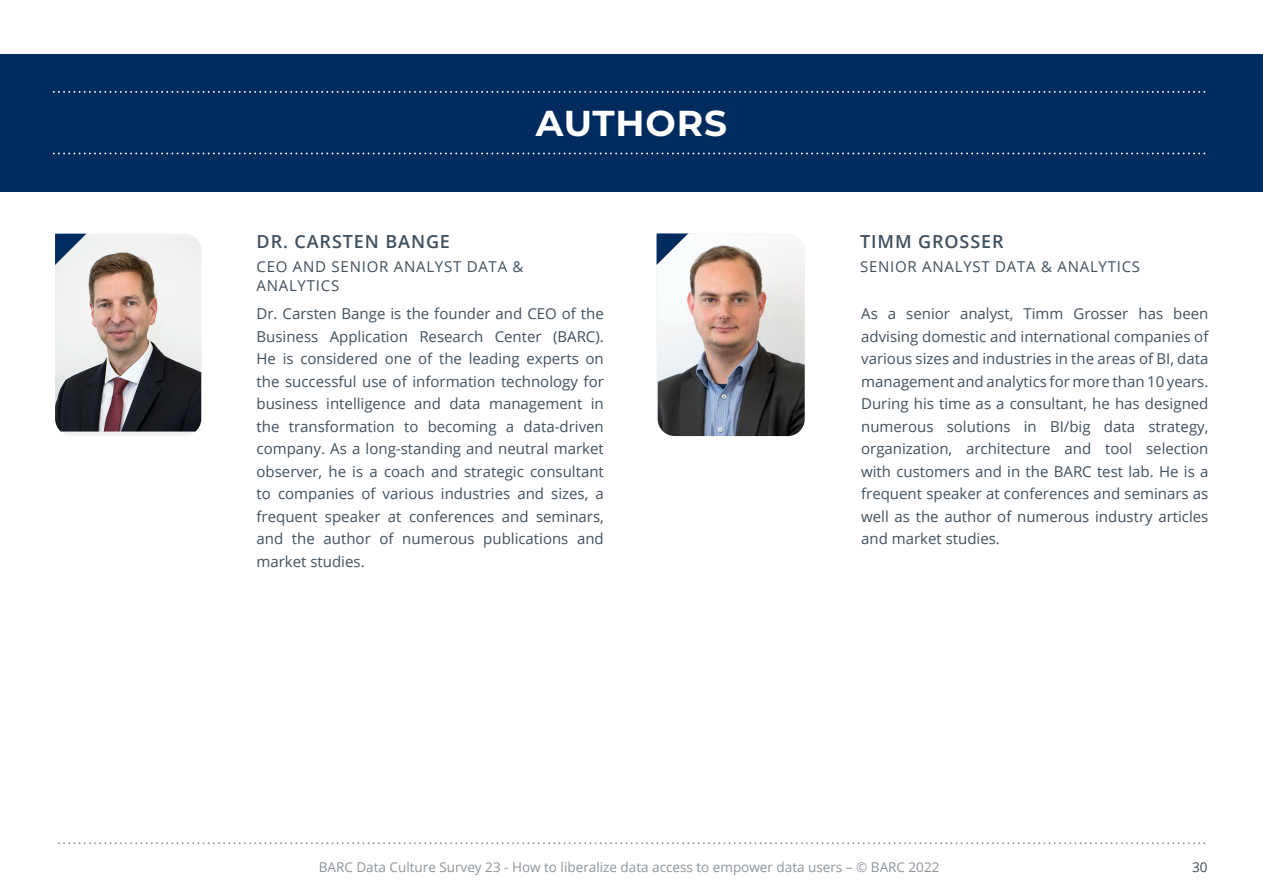
<style>
.page{position:relative;width:1263px;height:893px;background:#fff}
.page>*{position:absolute;margin:0;border:0;box-sizing:border-box;transform-origin:0 0}
.t1{font:700 36px "Montserrat";letter-spacing:.025em;color:#fff}
.t2{font:600 18px "Open Sans";letter-spacing:.05em;color:#41505e}
.t3{font:600 18px "Open Sans";letter-spacing:.05em;color:#41505d}
.t4{font:15px/22.5px "Open Sans";color:#41505d;text-align:justify}
.t5{font:15px/19.5px "Open Sans";letter-spacing:.05em;color:#41505d}
.t6{font:13.5px "Open Sans";color:#8e9499}
.t7{font:13.5px "Open Sans";color:#41505d}
</style>
<div class="page">
<div style="left:0;top:54px;width:1263px;height:137px;background:#002b5e"></div>
<svg style="left:53px;top:91px;width:1152px;height:2px"></svg>
<svg style="left:53px;top:153px;width:1152px;height:1px"></svg>
<div style="left:55px;top:234px;width:146px;height:202px;background:#f2f2f2;border-radius:17px"></div>
<img style="left:55px;top:240px;width:146px;height:192px">
<svg style="left:55px;top:234px;width:31px;height:31px"></svg>
<svg style="left:58px;top:842px;width:1147px;height:2px"></svg>
<img style="left:658px;top:234px;width:147px;height:202px">
<svg style="left:656px;top:234px;width:33px;height:31px"></svg>
<h1 class="t1" style="left:536px;top:97px;width:193px">AUTHORS</h1>
<p class="t2" style="left:257px;top:229px;width:195px">DR. CARSTEN BANGE</p>
<p class="t5" style="left:257px;top:256px;width:268px">CEO AND SENIOR ANALYST DATA &amp;<br>ANALYTICS</p>
<p class="t4" style="left:257px;top:302px;width:349px">Dr. Carsten Bange is the founder and CEO of the Business Application Research Center (BARC).<br>He is considered one of the leading experts on the successful use of information technology for business intelligence and data management in the transformation to becoming a data-driven company. As a long-standing and neutral market observer, he is a coach and strategic consultant to companies of various industries and sizes, a frequent speaker at conferences and seminars, and the author of numerous publications and market studies.</p>
<p class="t3" style="left:860px;top:229px;width:145px">TIMM GROSSER</p>
<p class="t5" style="left:860px;top:256px;width:281px">SENIOR ANALYST DATA &amp; ANALYTICS</p>
<p class="t4" style="left:861px;top:302px;width:349px">As a senior analyst, Timm Grosser has been advising domestic and international companies of various sizes and industries in the areas of BI, data management and analytics for more than 10 years.<br>During his time as a consultant, he has designed numerous solutions in BI/big data strategy, organization, architecture and tool selection with customers and in the BARC test lab. He is a frequent speaker at conferences and seminars as well as the author of numerous industry articles and market studies.</p>
<p class="t6" style="left:319px;top:858px;width:622px">BARC Data Culture Survey 23 - How to liberalize data access to empower data users – © BARC 2022</p>
<p class="t7" style="left:1192px;top:858px;width:17px">30</p>
</div>
